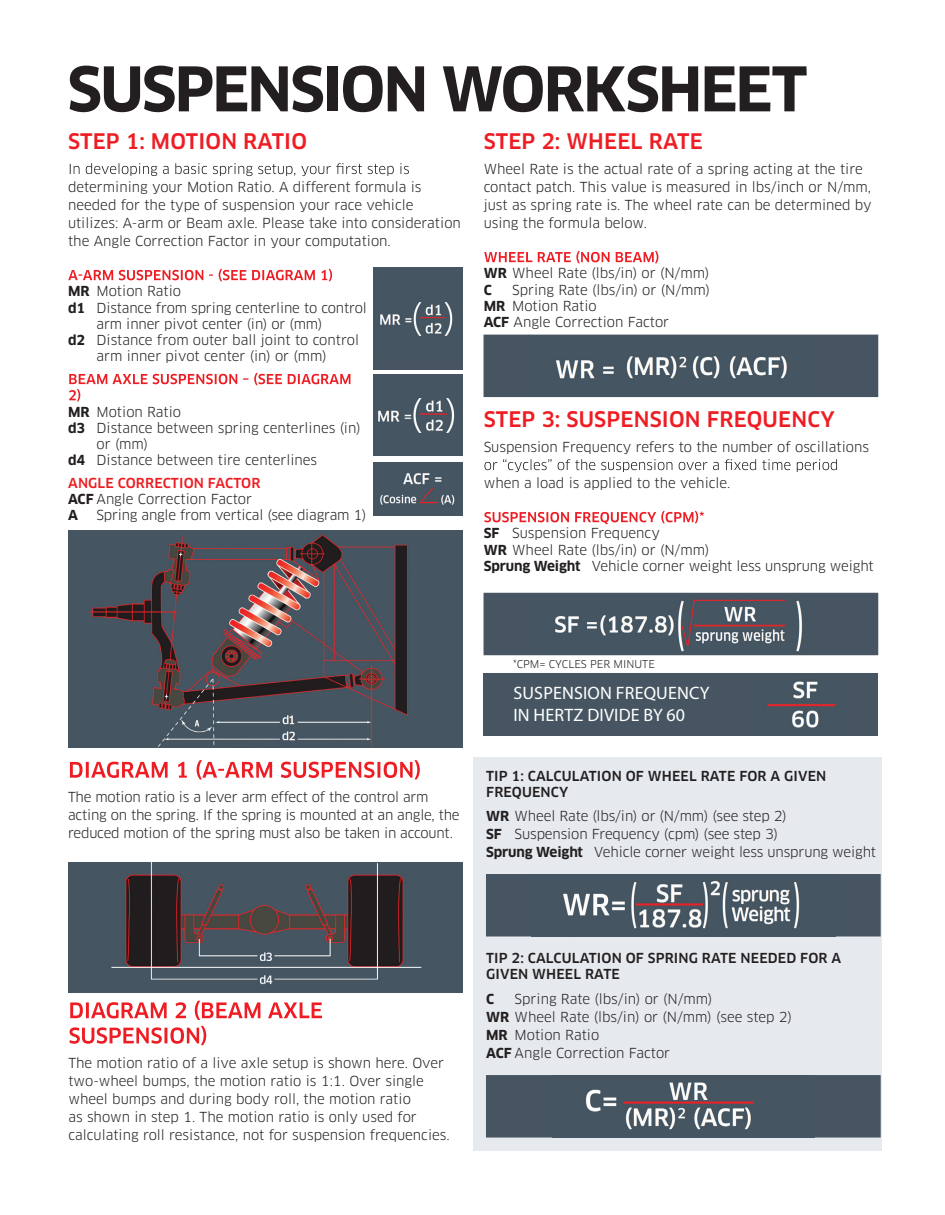
<style>
.page{position:relative;width:945px;height:1215px;background:#fff}
.page>*{position:absolute;margin:0;border:0;box-sizing:border-box;transform-origin:0 0}
.t1{font:700 60px "Clan OT";letter-spacing:-.03em;color:#231f20}
.t2{font:500 21px "Clan OT";letter-spacing:.01em;color:#ee1d23}
.t3{font:18px/21.6px "Myriad Pro";letter-spacing:.01em;color:#fff}
.t4{font:13.5px/18px "Clan OT";color:#231f20}
.t5{font:500 13.5px/16.2px "Clan OT";letter-spacing:.01em;color:#231f20}
.t6{font:500 13.5px/16.2px "Clan OT";letter-spacing:.01em;color:#ee1d23}
.t7{font:700 13.5px "Clan OT";color:#231f20}
.t8{font:10.5px "Clan OT";color:#231f20}
.s1{font-weight:700}
.s2{font-weight:700;color:#231f20}
.s3{font-weight:400;color:#231f20}
</style>
<div class="page">
<div style="left:473px;top:757px;width:408px;height:394px;background:#e6e9ed"></div>
<svg style="left:70px;top:163px;width:339px;height:13px"></svg>
<svg style="left:68px;top:269px;width:264px;height:12px"></svg>
<svg style="left:69px;top:373px;width:281px;height:28px"></svg>
<svg style="left:484px;top:251px;width:174px;height:12px"></svg>
<svg style="left:484px;top:459px;width:353px;height:13px"></svg>
<svg style="left:484px;top:511px;width:220px;height:13px"></svg>
<svg style="left:70px;top:760px;width:350px;height:20px"></svg>
<svg style="left:70px;top:1001px;width:252px;height:19px"></svg>
<svg style="left:69px;top:1026px;width:137px;height:19px"></svg>
<img style="left:68px;top:531px;width:394px;height:217px">
<div style="left:484px;top:335px;width:394px;height:62px;background:#465561"></div>
<img style="left:530px;top:338px;width:283px;height:59px">
<div style="left:373px;top:268px;width:89px;height:102px;background:#465561"></div>
<img style="left:380px;top:302px;width:73px;height:34px">
<img style="left:373px;top:375px;width:89px;height:81px">
<div style="left:373px;top:462px;width:89px;height:54px;background:#465561"></div>
<img style="left:380px;top:473px;width:75px;height:32px">
<div style="left:486px;top:874px;width:395px;height:62px;background:#465561"></div>
<img style="left:531px;top:874px;width:304px;height:62px">
<div style="left:486px;top:1075px;width:395px;height:63px;background:#465561"></div>
<img style="left:552px;top:1075px;width:263px;height:62px">
<div style="left:484px;top:593px;width:394px;height:62px;background:#465561"></div>
<img style="left:533px;top:595px;width:275px;height:60px">
<div style="left:484px;top:673px;width:394px;height:62px;background:#465561"></div>
<img style="left:767px;top:681px;width:69px;height:47px">
<div style="left:68px;top:862px;width:394px;height:131px;background:#465561"></div>
<img style="left:111px;top:862px;width:311px;height:123px">
<h1 class="t1" style="left:67px;top:54px;width:742px">SUSPENSION WORKSHEET</h1>
<h2 class="t2" style="left:68px;top:129px;width:240px">STEP 1: MOTION RATIO</h2>
<p class="t4" style="left:68px;top:178px;width:394px">determining your Motion Ratio. A different formula is needed for the type of suspension your race vehicle utilizes: A-arm or Beam axle. Please take into consideration the Angle Correction Factor in your computation.</p>
<p class="t4" style="left:68px;top:282px;width:115px"><span class="s1">MR</span> Motion Ratio</p>
<p class="t4" style="left:68px;top:299px;width:300px"><span class="s1">d1</span> Distance from spring centerline to control</p>
<p class="t4" style="left:97px;top:315px;width:227px">arm inner pivot center (in) or (mm)</p>
<p class="t4" style="left:68px;top:331px;width:292px"><span class="s1">d2</span> Distance from outer ball joint to control</p>
<p class="t4" style="left:97px;top:347px;width:232px">arm inner pivot center (in) or (mm)</p>
<p class="t4" style="left:68px;top:403px;width:115px"><span class="s1">MR</span> Motion Ratio</p>
<p class="t4" style="left:68px;top:419px;width:294px"><span class="s1">d3</span> Distance between spring centerlines (in)</p>
<p class="t4" style="left:97px;top:435px;width:53px">or (mm)</p>
<p class="t4" style="left:68px;top:451px;width:251px"><span class="s1">d4</span> Distance between tire centerlines</p>
<p class="t6" style="left:68px;top:475px;width:194px">ANGLE CORRECTION FACTOR<br><span class="s2">ACF</span> <span class="s3">Angle Correction Factor<br></span><span class="s2">A</span></p>
<p class="t4" style="left:97px;top:506px;width:271px">Spring angle from vertical (see diagram 1)</p>
<h2 class="t2" style="left:484px;top:129px;width:221px">STEP 2: WHEEL RATE</h2>
<p class="t4" style="left:484px;top:160px;width:390px">Wheel Rate is the actual rate of a spring acting at the tire contact patch. This value is measured in lbs/inch or N/mm, just as spring rate is. The wheel rate can be determined by using the formula below.</p>
<p class="t4" style="left:484px;top:265px;width:227px;line-height:16.2px"><span class="s1">WR</span> Wheel Rate (lbs/in) or (N/mm)<br><span class="s1">C</span></p>
<p class="t4" style="left:484px;top:282px;width:228px;line-height:16.2px;text-indent:28px">Spring Rate (lbs/in) or (N/mm)<br><span class="s1">MR</span> Motion Ratio<br><span class="s1">ACF</span> Angle Correction Factor</p>
<h2 class="t2" style="left:484px;top:407px;width:352px">STEP 3: SUSPENSION FREQUENCY</h2>
<p class="t4" style="left:484px;top:438px;width:387px">Suspension Frequency refers to the number of oscillations</p>
<p class="t4" style="left:484px;top:474px;width:248px">when a load is applied to the vehicle.</p>
<p class="t4" style="left:484px;top:525px;width:391px;line-height:16.2px"><span class="s1">SF</span> Suspension Frequency<br><span class="s1">WR</span> Wheel Rate (lbs/in) or (N/mm)<br><span class="s1">Sprung Weight</span> Vehicle corner weight less unsprung weight</p>
<p class="t4" style="left:68px;top:788px;width:393px">The motion ratio is a lever arm effect of the control arm acting on the spring. If the spring is mounted at an angle, the reduced motion of the spring must also be taken in account.</p>
<p class="t8" style="left:513px;top:658px;width:143px">*CPM= CYCLES PER MINUTE</p>
<h3 class="t3" style="left:513px;top:682px;width:198px">SUSPENSION FREQUENCY<br>IN HERTZ DIVIDE BY 60</h3>
<p class="t5" style="left:486px;top:768px;width:342px">TIP 1: CALCULATION OF WHEEL RATE FOR A GIVEN<br>FREQUENCY</p>
<p class="t4" style="left:486px;top:807px;width:391px"><span class="s1">WR</span> Wheel Rate (lbs/in) or (N/mm) (see step 2)<br><span class="s1">SF</span> Suspension Frequency (cpm) (see step 3)<br><span class="s1">Sprung Weight</span> Vehicle corner weight less unsprung weight</p>
<p class="t4" style="left:68px;top:1054px;width:383px">The motion ratio of a live axle setup is shown here. Over two-wheel bumps, the motion ratio is 1:1. Over single wheel bumps and during body roll, the motion ratio<br>as shown in step 1. The motion ratio is only used for calculating roll resistance, not for suspension frequencies.</p>
<p class="t5" style="left:486px;top:950px;width:357px">TIP 2: CALCULATION OF SPRING RATE NEEDED FOR A<br>GIVEN WHEEL RATE</p>
<p class="t7" style="left:486px;top:991px;width:10px">C</p>
<p class="t4" style="left:486px;top:990px;width:307px;text-indent:28px">Spring Rate (lbs/in) or (N/mm)<br><span class="s1">WR</span> Wheel Rate (lbs/in) or (N/mm) (see step 2)<br><span class="s1">MR</span> Motion Ratio<br><span class="s1">ACF</span> Angle Correction Factor</p>
</div>
